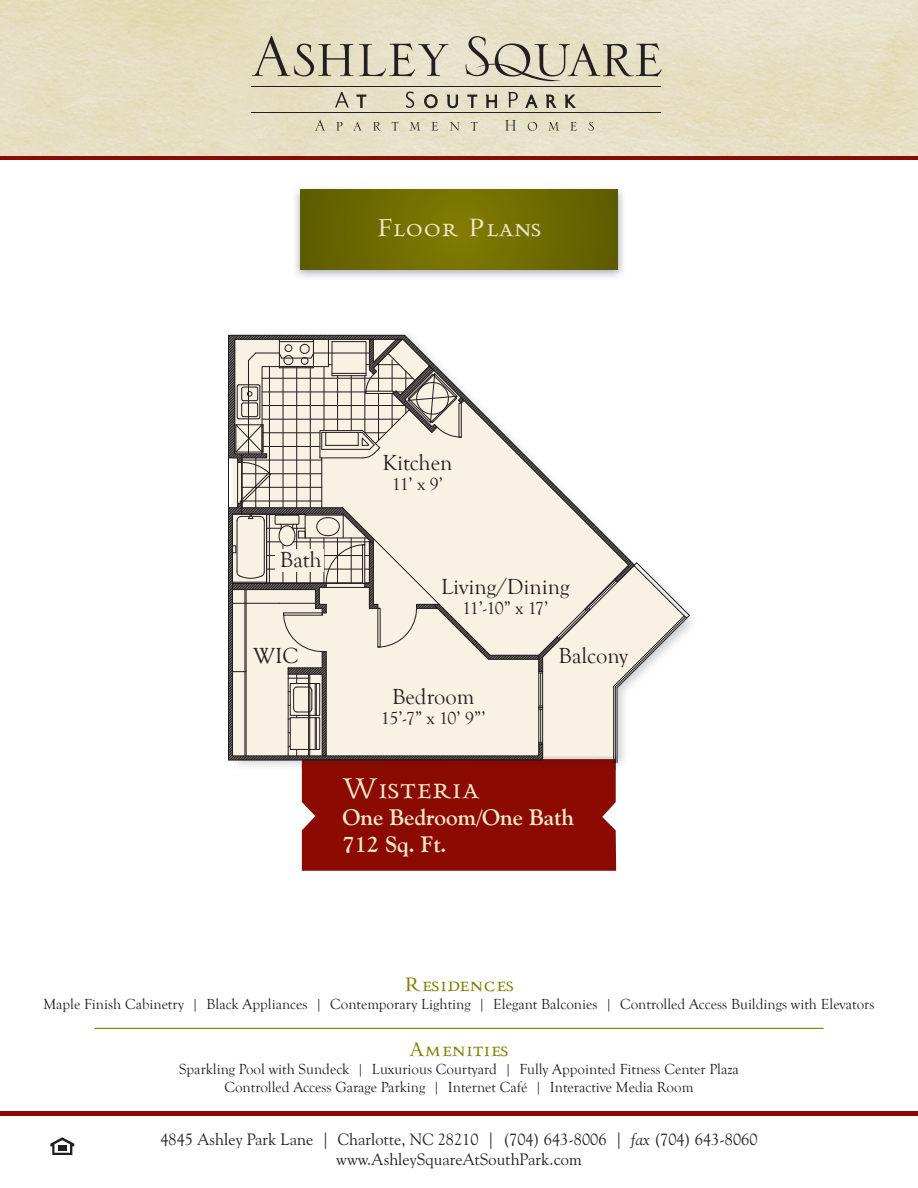
<style>
.page{position:relative;width:918px;height:1188px;background:#fff}
.page>*{position:absolute;margin:0;border:0;box-sizing:border-box;transform-origin:0 0}
.t1{font:31.35px "Miranda";color:#f2e8ca}
.t2{font:27px "Miranda";color:#f2e8ca}
.t3{font:22.5px "Goudy Old Style T";color:#231f20}
.t4{font:700 22.5px/27px "Goudy Old Style BT";color:#f2e8ca}
.t5{font:21px "Miranda";color:#827c00}
.t6{font:18px "Goudy Old Style T";letter-spacing:-.06em;color:#231f20}
.t7{font:16.5px/19.8px "Goudy Old Style BT";color:#231f20;text-align:center}
.t8{font:15px/18px "Goudy Old Style T";color:#231f20;text-align:center}
.s1{font-style:italic}
</style>
<div class="page">
<img style="left:0;top:0;width:918px;height:156px">
<svg style="left:252px;top:36px;width:101px;height:40px;background:#c1baa2"></svg>
<svg style="left:359px;top:43px;width:89px;height:33px;background:#c1bca8"></svg>
<svg style="left:466px;top:36px;width:195px;height:50px;background:#c8c2ac"></svg>
<hr style="left:252px;top:86px;width:409px;height:1px;background:#231f20">
<hr style="left:252px;top:112px;width:409px;height:1px;background:#231f20">
<svg style="left:315px;top:120px;width:10px;height:11px"></svg>
<svg style="left:336px;top:122px;width:7px;height:9px"></svg>
<svg style="left:353px;top:122px;width:9px;height:9px"></svg>
<svg style="left:373px;top:122px;width:8px;height:9px"></svg>
<svg style="left:391px;top:122px;width:7px;height:9px"></svg>
<svg style="left:409px;top:122px;width:11px;height:9px"></svg>
<svg style="left:431px;top:122px;width:7px;height:9px"></svg>
<svg style="left:450px;top:122px;width:10px;height:9px"></svg>
<svg style="left:471px;top:122px;width:7px;height:9px"></svg>
<svg style="left:505px;top:120px;width:11px;height:11px"></svg>
<svg style="left:528px;top:122px;width:9px;height:9px"></svg>
<svg style="left:548px;top:122px;width:11px;height:9px"></svg>
<svg style="left:570px;top:122px;width:7px;height:9px"></svg>
<svg style="left:589px;top:122px;width:5px;height:9px"></svg>
<svg style="left:335px;top:92px;width:14px;height:16px"></svg>
<svg style="left:357px;top:95px;width:9px;height:13px"></svg>
<svg style="left:406px;top:92px;width:8px;height:16px"></svg>
<svg style="left:425px;top:95px;width:12px;height:13px"></svg>
<div style="left:425px;top:95px;width:12px;height:13px;border:1px solid #231f20;border-radius:50%"></div>
<div style="left:426px;top:96px;width:10px;height:11px;border:1px solid #231f20;border-radius:50%"></div>
<svg style="left:447px;top:95px;width:11px;height:13px"></svg>
<svg style="left:468px;top:95px;width:9px;height:13px"></svg>
<svg style="left:486px;top:95px;width:11px;height:13px"></svg>
<svg style="left:508px;top:92px;width:10px;height:16px"></svg>
<svg style="left:526px;top:95px;width:11px;height:13px"></svg>
<svg style="left:546px;top:95px;width:10px;height:13px"></svg>
<svg style="left:565px;top:95px;width:10px;height:13px"></svg>
<svg style="left:50px;top:1137px;width:24px;height:18px"></svg>
<hr style="left:0;top:156px;width:918px;height:4px;background:#8b0a02">
<hr style="left:0;top:1111px;width:918px;height:4px;background:#8b0a02">
<img style="left:295px;top:188px;width:328px;height:89px">
<svg style="left:300px;top:190px;width:318px;height:79px;background:#6e6a00"></svg>
<hr style="left:94px;top:1028px;width:730px;height:1px;background:#827c00">
<svg style="left:228px;top:334px;width:463px;height:537px"></svg>
<div style="left:276px;top:549px;width:48px;height:23px;background:#f7f2e3"></div>
<h2 class="t2" style="left:376px;top:213px;width:168px">Floor Plans</h2>
<h3 class="t3" style="left:280px;top:547px;width:43px">Bath</h3>
<h3 class="t3" style="left:383px;top:450px;width:71px">Kitchen</h3>
<p class="t6" style="left:392px;top:474px;width:53px">11’ x 9’</p>
<h3 class="t3" style="left:441px;top:574px;width:130px">Living/Dining</h3>
<p class="t6" style="left:462px;top:598px;width:88px">11’-10” x 17’</p>
<h3 class="t3" style="left:253px;top:643px;width:46px">WIC</h3>
<h3 class="t3" style="left:559px;top:643px;width:71px">Balcony</h3>
<h3 class="t3" style="left:392px;top:684px;width:84px">Bedroom</h3>
<p class="t6" style="left:381px;top:708px;width:106px">15’-7” x 10’ 9”’</p>
<h1 class="t1" style="left:343px;top:771px;width:139px">Wisteria</h1>
<h3 class="t4" style="left:343px;top:804px;width:233px">One Bedroom/One Bath<br>712 Sq. Ft.</h3>
<h3 class="t5" style="left:404px;top:973px;width:112px">Residences</h3>
<p class="t8" style="left:43px;top:995px;width:833px">Maple Finish Cabinetry | Black Appliances | Contemporary Lighting | Elegant Balconies | Controlled Access Buildings with Elevators</p>
<h3 class="t5" style="left:409px;top:1037px;width:102px">Amenities</h3>
<p class="t8" style="left:179px;top:1060px;width:561px">Sparkling Pool with Sundeck | Luxurious Courtyard | Fully Appointed Fitness Center Plaza<br>Controlled Access Garage Parking | Internet Café | Interactive Media Room</p>
<p class="t7" style="left:160px;top:1131px;width:599px">4845 Ashley Park Lane | Charlotte, NC 28210 | (704) 643-8006 | <span class="s1">fax</span> (704) 643-8060 www.AshleySquareAtSouthPark.com</p>
</div>
